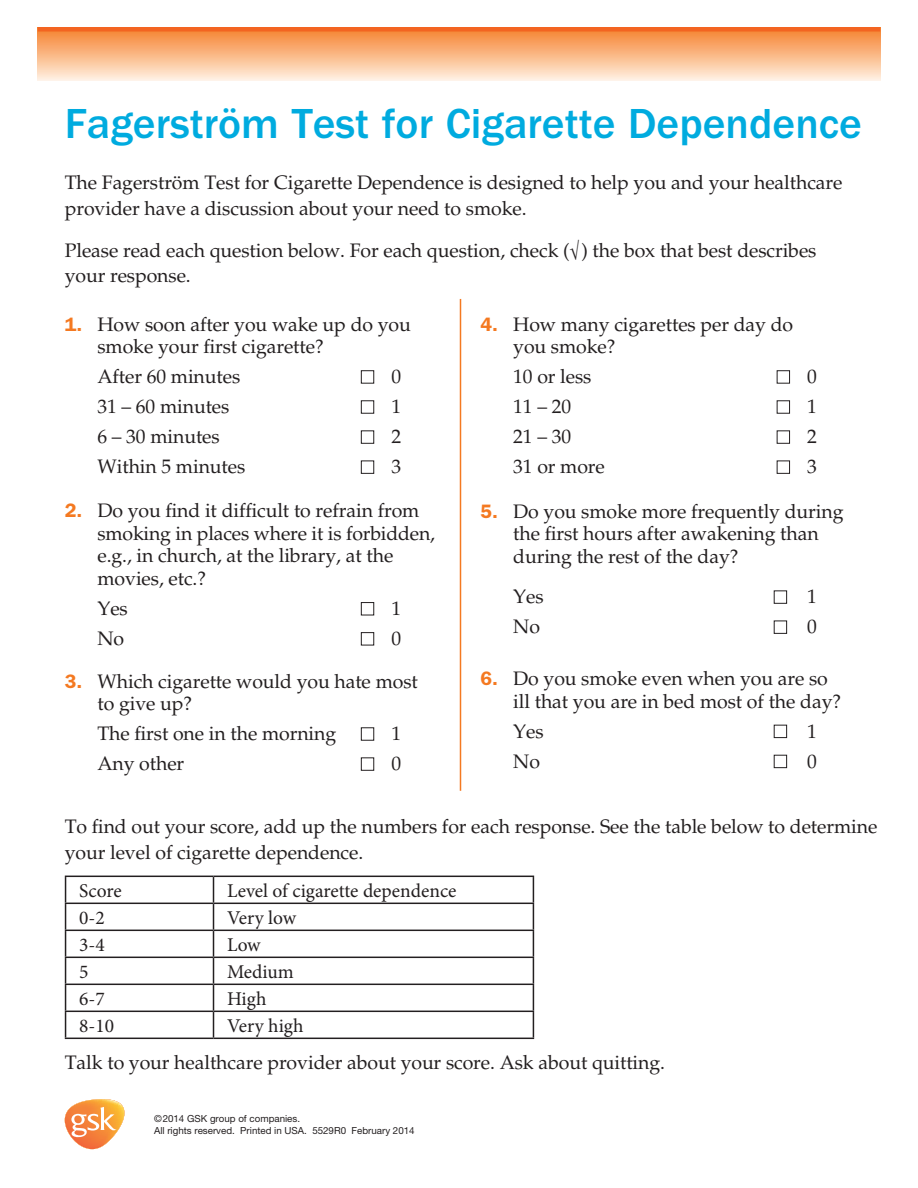
<style>
.page{position:relative;width:918px;height:1188px;background:#fff}
.page>*{position:absolute;margin:0;border:0;box-sizing:border-box;transform-origin:0 0}
._01_N_Headline{font:500 43.5px "ITC Franklin Gothic Std";color:#00abdf}
._03_Body_Intro{font:19.5px/22.5px "Palatino LT Std";letter-spacing:-.005em;color:#231f20}
.t1{font:19.5px "Minion Pro";color:#231f20}
.t2{font:9.75px/11.7px "Helvetica Neue LT Std";color:#231f20}
.s1{font-family:"ITC Franklin Gothic Std";font-weight:600;color:#f47921}
</style>
<div class="page">
<svg style="left:38px;top:32px;width:842px;height:49px;background:#fabc8e"></svg>
<div style="left:38px;top:27px;width:842px;height:5px;background:#f36421"></div>
<div style="left:361px;top:371px;width:13px;height:12px;border:1px solid #231f20"></div>
<div style="left:361px;top:401px;width:13px;height:12px;border:1px solid #231f20"></div>
<div style="left:361px;top:431px;width:13px;height:12px;border:1px solid #231f20"></div>
<div style="left:361px;top:461px;width:13px;height:13px;border:1px solid #231f20"></div>
<div style="left:361px;top:602px;width:13px;height:13px;border:1px solid #231f20"></div>
<div style="left:361px;top:632px;width:13px;height:13px;border:1px solid #231f20"></div>
<div style="left:361px;top:728px;width:13px;height:12px;border:1px solid #231f20"></div>
<div style="left:361px;top:758px;width:13px;height:12px;border:1px solid #231f20"></div>
<div style="left:777px;top:371px;width:13px;height:12px;border:1px solid #231f20"></div>
<div style="left:777px;top:401px;width:13px;height:12px;border:1px solid #231f20"></div>
<div style="left:777px;top:431px;width:13px;height:12px;border:1px solid #231f20"></div>
<div style="left:777px;top:461px;width:13px;height:13px;border:1px solid #231f20"></div>
<div style="left:774px;top:591px;width:13px;height:13px;border:1px solid #231f20"></div>
<div style="left:774px;top:621px;width:13px;height:13px;border:1px solid #231f20"></div>
<div style="left:774px;top:725px;width:13px;height:13px;border:1px solid #231f20"></div>
<div style="left:774px;top:755px;width:13px;height:13px;border:1px solid #231f20"></div>
<hr style="left:460px;top:299px;width:1px;height:492px;background:#f47921">
<hr style="left:65px;top:876px;width:149px;height:1px;background:#231f20">
<hr style="left:214px;top:876px;width:320px;height:1px;background:#231f20">
<hr style="left:65px;top:903px;width:149px;height:1px;background:#231f20">
<hr style="left:214px;top:903px;width:320px;height:1px;background:#231f20">
<hr style="left:65px;top:930px;width:149px;height:1px;background:#231f20">
<hr style="left:214px;top:930px;width:320px;height:1px;background:#231f20">
<hr style="left:65px;top:957px;width:149px;height:1px;background:#231f20">
<hr style="left:214px;top:957px;width:320px;height:1px;background:#231f20">
<hr style="left:65px;top:984px;width:149px;height:1px;background:#231f20">
<hr style="left:214px;top:984px;width:320px;height:1px;background:#231f20">
<hr style="left:65px;top:1011px;width:149px;height:1px;background:#231f20">
<svg style="left:65px;top:877px;width:1px;height:161px"></svg>
<hr style="left:214px;top:1011px;width:320px;height:1px;background:#231f20">
<svg style="left:213px;top:877px;width:1px;height:161px"></svg>
<svg style="left:533px;top:877px;width:1px;height:161px"></svg>
<hr style="left:65px;top:1038px;width:149px;height:1px;background:#231f20">
<hr style="left:214px;top:1038px;width:320px;height:1px;background:#231f20">
<svg style="left:65px;top:1099px;width:59px;height:50px"></svg>
<p class="_01_N_Headline" style="left:65px;top:99px;width:799px">Fagerström Test for Cigarette Dependence</p>
<p class="_03_Body_Intro" style="left:65px;top:170px;width:779px;line-height:25.5px">The Fagerström Test for Cigarette Dependence is designed to help you and your healthcare provider have a discussion about your need to smoke.</p>
<p class="_03_Body_Intro" style="left:65px;top:238px;width:753px;line-height:25.5px">Please read each question below. For each question, check (√) the box that best describes your response.</p>
<p class="_03_Body_Intro" style="left:97px;top:313px;width:315px;text-indent:-33px"><span class="s1">1.</span> How soon after you wake up do you smoke your first cigarette?</p>
<p class="_03_Body_Intro" style="left:97px;top:366px;width:144px">After 60 minutes</p>
<p class="_03_Body_Intro" style="left:392px;top:366px;width:11px">0</p>
<p class="_03_Body_Intro" style="left:97px;top:396px;width:133px">31 – 60 minutes</p>
<p class="_03_Body_Intro" style="left:392px;top:396px;width:11px">1</p>
<p class="_03_Body_Intro" style="left:97px;top:426px;width:124px">6 – 30 minutes</p>
<p class="_03_Body_Intro" style="left:392px;top:426px;width:11px">2</p>
<p class="_03_Body_Intro" style="left:97px;top:456px;width:149px">Within 5 minutes</p>
<p class="_03_Body_Intro" style="left:392px;top:456px;width:11px">3</p>
<p class="_03_Body_Intro" style="left:97px;top:500px;width:339px;text-indent:-33px"><span class="s1">2.</span> Do you find it difficult to refrain from smoking in places where it is forbidden, e.g., in church, at the library, at the movies, etc.?</p>
<p class="_03_Body_Intro" style="left:97px;top:597px;width:32px">Yes</p>
<p class="_03_Body_Intro" style="left:392px;top:597px;width:11px">1</p>
<p class="_03_Body_Intro" style="left:97px;top:628px;width:28px">No</p>
<p class="_03_Body_Intro" style="left:392px;top:628px;width:11px">0</p>
<p class="_03_Body_Intro" style="left:97px;top:670px;width:322px;text-indent:-33px"><span class="s1">3.</span> Which cigarette would you hate most to give up?</p>
<p class="_03_Body_Intro" style="left:97px;top:723px;width:240px">The first one in the morning</p>
<p class="_03_Body_Intro" style="left:392px;top:723px;width:11px">1</p>
<p class="_03_Body_Intro" style="left:97px;top:753px;width:88px">Any other</p>
<p class="_03_Body_Intro" style="left:392px;top:753px;width:11px">0</p>
<p class="_03_Body_Intro" style="left:513px;top:313px;width:281px;text-indent:-33px"><span class="s1">4.</span> How many cigarettes per day do you smoke?</p>
<p class="_03_Body_Intro" style="left:513px;top:366px;width:80px">10 or less</p>
<p class="_03_Body_Intro" style="left:807px;top:366px;width:11px">0</p>
<p class="_03_Body_Intro" style="left:513px;top:396px;width:59px">11 – 20</p>
<p class="_03_Body_Intro" style="left:807px;top:396px;width:11px">1</p>
<p class="_03_Body_Intro" style="left:513px;top:426px;width:59px">21 – 30</p>
<p class="_03_Body_Intro" style="left:807px;top:426px;width:11px">2</p>
<p class="_03_Body_Intro" style="left:513px;top:456px;width:93px">31 or more</p>
<p class="_03_Body_Intro" style="left:807px;top:456px;width:11px">3</p>
<p class="_03_Body_Intro" style="left:513px;top:500px;width:332px;text-indent:-33px"><span class="s1">5.</span> Do you smoke more frequently during the first hours after awakening than during the rest of the day?</p>
<p class="_03_Body_Intro" style="left:513px;top:586px;width:32px">Yes</p>
<p class="_03_Body_Intro" style="left:807px;top:586px;width:11px">1</p>
<p class="_03_Body_Intro" style="left:513px;top:616px;width:28px">No</p>
<p class="_03_Body_Intro" style="left:807px;top:616px;width:11px">0</p>
<p class="_03_Body_Intro" style="left:513px;top:668px;width:329px;text-indent:-33px"><span class="s1">6.</span> Do you smoke even when you are so ill that you are in bed most of the day?</p>
<p class="_03_Body_Intro" style="left:513px;top:720px;width:32px">Yes</p>
<p class="_03_Body_Intro" style="left:807px;top:720px;width:11px">1</p>
<p class="_03_Body_Intro" style="left:513px;top:750px;width:28px">No</p>
<p class="_03_Body_Intro" style="left:807px;top:750px;width:11px">0</p>
<p class="_03_Body_Intro" style="left:65px;top:814px;width:814px;line-height:25.5px">To find out your score, add up the numbers for each response. See the table below to determine your level of cigarette dependence.</p>
<p class="t1" style="left:79px;top:878px;width:44px">Score</p>
<p class="t1" style="left:227px;top:878px;width:231px">Level of cigarette dependence</p>
<p class="t1" style="left:79px;top:905px;width:27px">0-2</p>
<p class="t1" style="left:227px;top:905px;width:71px">Very low</p>
<p class="t1" style="left:79px;top:932px;width:27px">3-4</p>
<p class="t1" style="left:227px;top:932px;width:35px">Low</p>
<p class="t1" style="left:79px;top:959px;width:11px">5</p>
<p class="t1" style="left:227px;top:959px;width:68px">Medium</p>
<p class="t1" style="left:79px;top:986px;width:27px">6-7</p>
<p class="t1" style="left:227px;top:986px;width:41px">High</p>
<p class="t1" style="left:79px;top:1013px;width:37px">8-10</p>
<p class="t1" style="left:227px;top:1013px;width:78px">Very high</p>
<p class="_03_Body_Intro" style="left:65px;top:1052px;width:602px">Talk to your healthcare provider about your score. Ask about quitting.</p>
<p class="t2" style="left:154px;top:1112px;width:262px">©2014 GSK group of companies.<br>All rights reserved. Printed in USA. 5529R0 February 2014</p>
</div>
